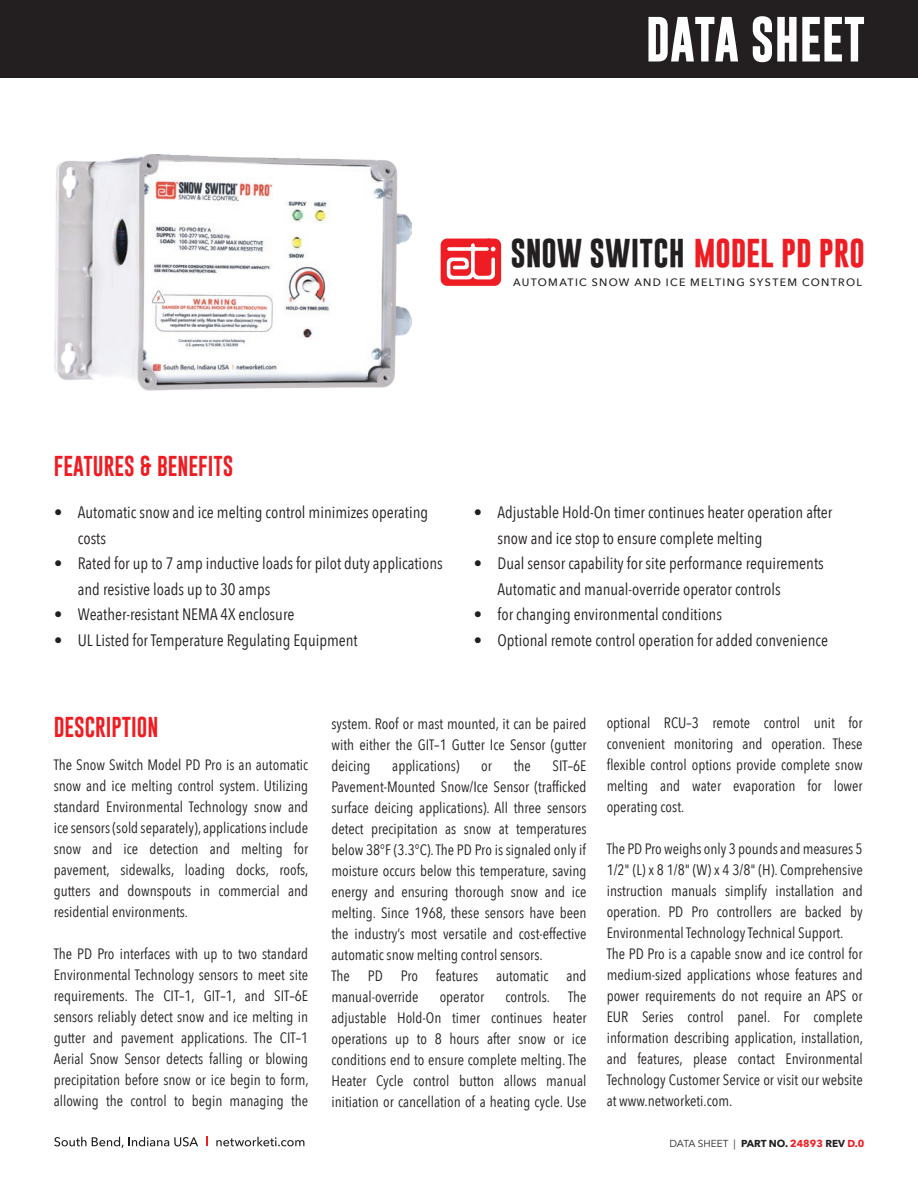
<style>
.page{position:relative;width:918px;height:1188px;background:#fff}
.page>*{position:absolute;margin:0;border:0;box-sizing:border-box;transform-origin:0 0}
.t1{font:700 29.1px "Gobold";color:#231f20}
.t2{font:21px "Gobold";color:#ee1d23}
.t3{font:16.5px/25.5px "Avenir Next Condensed";color:#231f20}
.t4{font:15px/21px "Avenir Next Condensed";color:#231f20;text-align:justify}
.t5{font:500 10.65px "Avenir Next";letter-spacing:.125em;color:#231f20}
.t6{font:10.05px "Avenir Next";color:#231f20}
.s1{color:#ee1d23}
.s2{font-weight:700}
.s3{font-weight:700;color:#ee1d23}
</style>
<div class="page">
<div style="left:0;top:0;width:918px;height:78px;background:#231f20"></div>
<svg style="left:648px;top:17px;width:90px;height:44px"></svg>
<svg style="left:753px;top:16px;width:111px;height:46px"></svg>
<svg style="left:54px;top:1137px;width:32px;height:9px"></svg>
<svg style="left:92px;top:1137px;width:106px;height:11px"></svg>
<svg style="left:216px;top:1137px;width:88px;height:9px"></svg>
<svg style="left:441px;top:239px;width:60px;height:47px"></svg>
<img style="left:54px;top:154px;width:358px;height:237px">
<h1 class="t1" style="left:511px;top:234px;width:356px">SNOW SWITCH <span class="s1">MODEL PD PRO</span></h1>
<p class="t5" style="left:513px;top:273px;width:350px">AUTOMATIC SNOW AND ICE MELTING SYSTEM CONTROL</p>
<h2 class="t2" style="left:54px;top:453px;width:181px">FEATURES &amp; BENEFITS</h2>
<p class="t3" style="left:54px;top:499px;width:10px">•</p>
<p class="t3" style="left:54px;top:550px;width:10px">•</p>
<p class="t3" style="left:54px;top:601px;width:10px">• •</p>
<p class="t3" style="left:78px;top:499px;width:367px">Automatic snow and ice melting control minimizes operating costs<br>Rated for up to 7 amp inductive loads for pilot duty applications and resistive loads up to 30 amps<br>Weather-resistant NEMA 4X enclosure<br>UL Listed for Temperature Regulating Equipment</p>
<p class="t3" style="left:474px;top:499px;width:10px">•</p>
<p class="t3" style="left:474px;top:550px;width:10px">•</p>
<p class="t3" style="left:474px;top:601px;width:10px">• •</p>
<p class="t3" style="left:498px;top:499px;width:336px">Adjustable Hold-On timer continues heater operation after snow and ice stop to ensure complete melting<br>Dual sensor capability for site performance requirements Automatic and manual-override operator controls<br>for changing environmental conditions<br>Optional remote control operation for added convenience</p>
<h2 class="t2" style="left:54px;top:713px;width:106px">DESCRIPTION</h2>
<p class="t4" style="left:607px;top:712px;width:257px">optional RCU–3 remote control unit for convenient monitoring and operation. These flexible control options provide complete snow melting and water evaporation for lower operating cost.</p>
<p class="t4" style="left:607px;top:838px;width:258px;text-align:left">The PD Pro weighs only 3 pounds and measures 5<br>1/2" (L) x 8 1/8" (W) x 4 3/8" (H). Comprehensive instruction manuals simplify installation and operation. PD Pro controllers are backed by Environmental Technology Technical Support.<br>The PD Pro is a capable snow and ice control for medium-sized applications whose features and power requirements do not require an APS or EUR Series control panel. For complete information describing application, installation, and features, please contact Environmental Technology Customer Service or visit our website at www.networketi.com.</p>
<p class="t6" style="left:670px;top:1135px;width:196px">DATA SHEET | <span class="s2">PART NO.</span> <span class="s3">24893</span> <span class="s2">REV</span> <span class="s3">D.0</span></p>
<p class="t4" style="left:332px;top:712px;width:256px">system. Roof or mast mounted, it can be paired with either the GIT–1 Gutter Ice Sensor (gutter deicing</p>
<p class="t4" style="left:54px;top:754px;width:256px">The Snow Switch Model PD Pro is an automatic snow and ice melting control system. Utilizing standard Environmental Technology snow and ice sensors (sold separately), applications include snow and ice detection and melting for pavement, sidewalks, loading docks, roofs, gutters and downspouts in commercial and residential environments.</p>
<p class="t4" style="left:54px;top:943px;width:256px">The PD Pro interfaces with up to two standard Environmental Technology sensors to meet site requirements. The CIT–1, GIT–1, and SIT–6E sensors reliably detect snow and ice melting in gutter and pavement applications. The CIT–1<br>Aerial Snow Sensor detects falling or blowing precipitation before snow or ice begin to form, allowing the control to begin managing the</p>
<p class="t4" style="left:392px;top:754px;width:69px">applications)</p>
<p class="t4" style="left:481px;top:754px;width:12px">or</p>
<p class="t4" style="left:514px;top:754px;width:19px">the</p>
<p class="t4" style="left:332px;top:754px;width:256px;text-align:left;text-indent:221px">SIT–6E Pavement-Mounted Snow/Ice Sensor (trafficked surface deicing applications). All three sensors detect precipitation as snow at temperatures below 38°F (3.3°C). The PD Pro is signaled only if moisture occurs below this temperature, saving energy and ensuring thorough snow and ice melting. Since 1968, these sensors have been the industry’s most versatile and cost-effective automatic snow melting control sensors.<br>The PD Pro features automatic and manual-override</p>
<p class="t4" style="left:332px;top:985px;width:256px;text-indent:174px">controls. The adjustable Hold-On timer continues heater operations up to 8 hours after snow or ice conditions end to ensure complete melting. The Heater Cycle control button allows manual initiation or cancellation of a heating cycle. Use</p>
<p class="t4" style="left:440px;top:985px;width:46px">operator</p>
</div>
